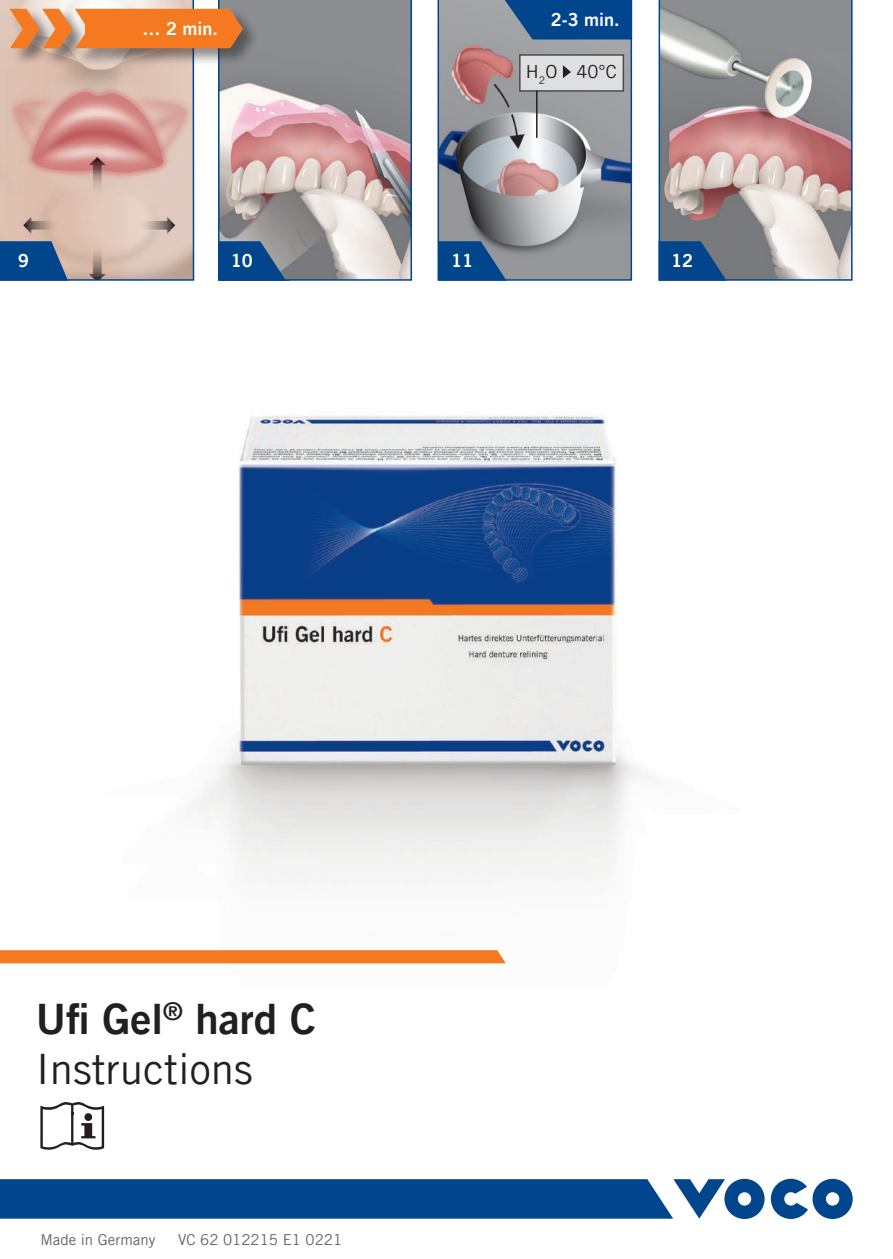
<style>
.page{position:relative;width:893px;height:1259px;background:#fff}
.page>*{position:absolute;margin:0;border:0;box-sizing:border-box;transform-origin:0 0}
.t1{font:42px "Trade Gothic LT Com Bd 2";color:#231f20}
.t2{font:42px "Trade Gothic LT Com";color:#231f20}
.t3{font:18px "Trade Gothic LT Com Bd 2";color:#fff}
.t4{font:18px "Trade Gothic LT Com";color:#231f20}
.t5{font:15px "Trade Gothic LT Com";color:#636366}
</style>
<div class="page">
<img style="left:0;top:132px;width:659px;height:1018px">
<svg style="left:771px;top:1178px;width:82px;height:41px"></svg>
<svg style="left:0;top:1178px;width:765px;height:41px"></svg>
<svg style="left:0;top:950px;width:506px;height:13px"></svg>
<svg style="left:0;top:0;width:194px;height:281px"></svg>
<svg style="left:218px;top:0;width:194px;height:281px"></svg>
<svg style="left:218px;top:241px;width:72px;height:40px"></svg>
<svg style="left:659px;top:0;width:194px;height:281px"></svg>
<svg style="left:659px;top:241px;width:68px;height:40px"></svg>
<div style="left:10px;top:8px;width:250px;height:58px;background:#231f20;opacity:.5"></div>
<svg style="left:10px;top:9px;width:233px;height:39px"></svg>
<div style="left:86px;top:17px;width:132px;height:25px;background:#f47921"></div>
<svg style="left:0;top:241px;width:68px;height:40px"></svg>
<svg style="left:438px;top:0;width:194px;height:281px"></svg>
<svg style="left:505px;top:0;width:127px;height:39px"></svg>
<hr style="left:536px;top:90px;width:2px;height:48px;background:#231f20">
<svg style="left:439px;top:241px;width:68px;height:40px"></svg>
<div style="left:520px;top:55px;width:103px;height:36px;background:#dfdfe1"></div>
<svg style="left:563px;top:65px;width:8px;height:13px"></svg>
<svg style="left:40px;top:1102px;width:64px;height:47px"></svg>
<p class="t3" style="left:18px;top:249px;width:12px">9</p>
<p class="t3" style="left:143px;top:17px;width:77px">… 2 min.</p>
<p class="t3" style="left:551px;top:8px;width:70px">2-3 min.</p>
<p class="t4" style="left:526px;top:61px;width:92px">H<sub>2</sub>O 40°C</p>
<p class="t3" style="left:231px;top:249px;width:27px">1016</p>
<p class="t3" style="left:671px;top:249px;width:23px">12</p>
<p class="t3" style="left:451px;top:249px;width:23px">11</p>
<h1 class="t1" style="left:36px;top:992px;width:281px">Ufi Gel<sup>®</sup> hard C</h1>
<h1 class="t2" style="left:36px;top:1044px;width:218px">Instructions</h1>
<p class="t5" style="left:40px;top:1230px;width:116px">Made in Germany</p>
<p class="t5" style="left:178px;top:1230px;width:166px">VC 62 012215 E1 0221</p>
</div>
